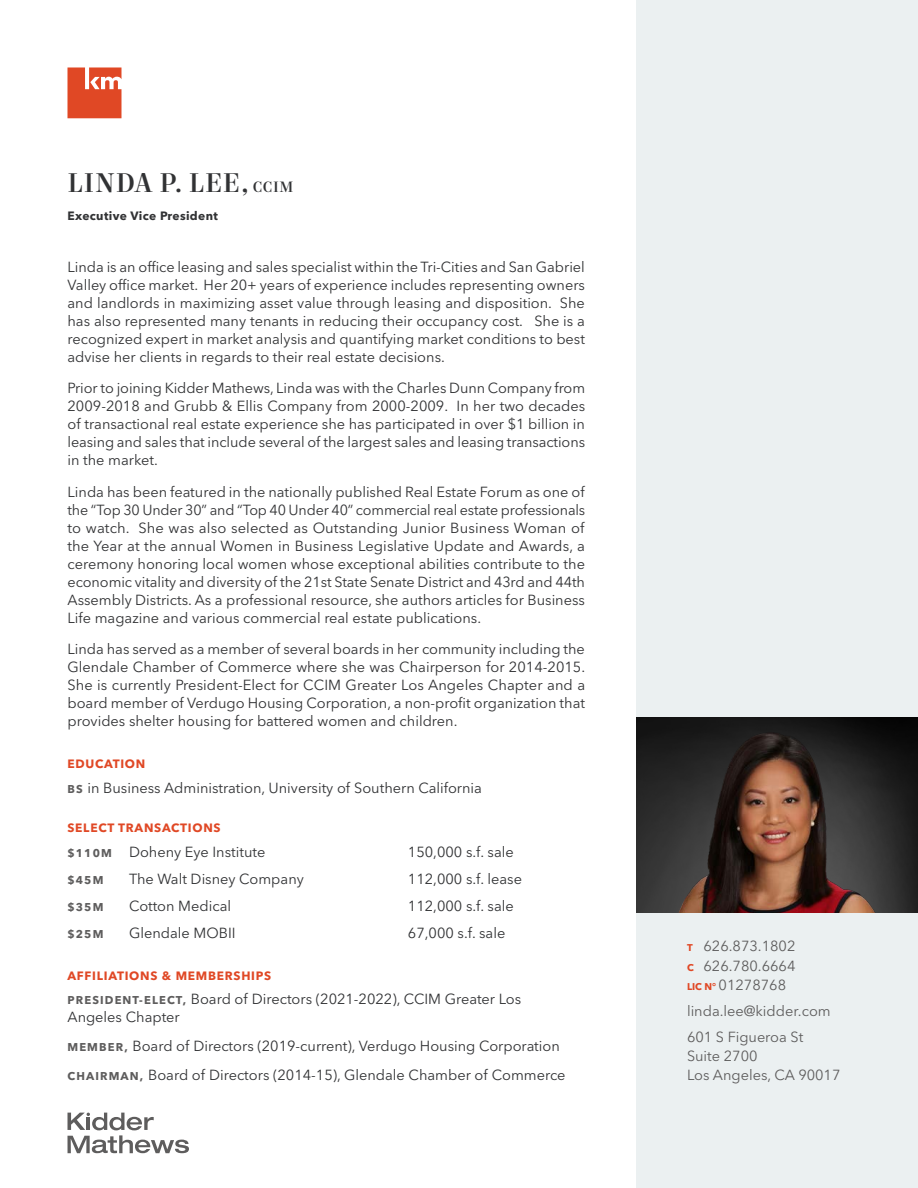
<style>
.page{position:relative;width:918px;height:1188px;background:#fff}
.page>*{position:absolute;margin:0;border:0;box-sizing:border-box;transform-origin:0 0}
.Resume_-_All_Caps_He{font:500 27px "Mort Modern 09";letter-spacing:.03em;color:#313234}
.Body_Copy_-_Charcoal{font:14.55px/18px "Avenir Next LT Pro";color:#313234;text-align:justify}
.Proposal_-_Bullets{font:14.55px/18px "Avenir Next LT Pro";color:#313234}
.Resume_-_Contact_Inf{font:14.55px/19.8px "Avenir Next LT Pro";color:#5e5d5d;text-align:justify}
.Subhead_-_Level_1{font:700 12px "Avenir Next LT Pro";letter-spacing:.06em;color:#e04825}
.Subhead_-_Level_2{font:700 12px "Avenir Next LT Pro";letter-spacing:.03em;color:#313234}
.Body_Copy_-_Charcoal-2{font:700 11.25px "Avenir Next LT Pro";letter-spacing:.1em;color:#5e5d5d}
.s1{font-size:15px}
.s2{font-weight:700;font-size:11.25px;color:#5e5d5d}
.s3{font-weight:700;font-size:9.75px;color:#e04825}
</style>
<div class="page">
<div style="left:636px;top:0;width:282px;height:1188px;background:#ebf0f1"></div>
<img style="left:636px;top:718px;width:281px;height:195px">
<svg style="left:67px;top:67px;width:54px;height:51px;background:#e45f41"></svg>
<svg style="left:68px;top:1113px;width:121px;height:40px"></svg>
<p class="Resume_-_All_Caps_He" style="left:68px;top:165px;width:228px">LINDA P. LEE, <span class="s1">CCIM</span></p>
<p class="Subhead_-_Level_2" style="left:68px;top:209px;width:152px">Executive Vice President</p>
<p class="Body_Copy_-_Charcoal" style="left:68px;top:258px;width:519px">Linda is an office leasing and sales specialist within the Tri-Cities and San Gabriel Valley office market. Her 20+ years of experience includes representing owners and landlords in maximizing asset value through leasing and disposition. She has also represented many tenants in reducing their occupancy cost. She is a recognized expert in market analysis and quantifying market conditions to best advise her clients in regards to their real estate decisions.</p>
<p class="Body_Copy_-_Charcoal" style="left:68px;top:379px;width:519px">Prior to joining Kidder Mathews, Linda was with the Charles Dunn Company from 2009-2018 and Grubb &amp; Ellis Company from 2000-2009. In her two decades of transactional real estate experience she has participated in over $1 billion in leasing and sales that include several of the largest sales and leasing transactions in the market.</p>
<p class="Body_Copy_-_Charcoal" style="left:68px;top:483px;width:519px">Linda has been featured in the nationally published Real Estate Forum as one of the “Top 30 Under 30” and “Top 40 Under 40” commercial real estate professionals to watch. She was also selected as Outstanding Junior Business Woman of the Year at the annual Women in Business Legislative Update and Awards, a ceremony honoring local women whose exceptional abilities contribute to the economic vitality and diversity of the 21st State Senate District and 43rd and 44th Assembly Districts. As a professional resource, she authors articles for Business Life magazine and various commercial real estate publications.</p>
<p class="Body_Copy_-_Charcoal" style="left:68px;top:640px;width:519px">Linda has served as a member of several boards in her community including the Glendale Chamber of Commerce where she was Chairperson for 2014-2015.<br>She is currently President-Elect for CCIM Greater Los Angeles Chapter and a board member of Verdugo Housing Corporation, a non-profit organization that provides shelter housing for battered women and children.</p>
<p class="Subhead_-_Level_1" style="left:68px;top:757px;width:79px">EDUCATION</p>
<p class="Proposal_-_Bullets" style="left:68px;top:779px;width:416px"><span class="s2">BS</span> in Business Administration, University of Southern California</p>
<p class="Subhead_-_Level_1" style="left:68px;top:821px;width:155px">SELECT TRANSACTIONS</p>
<p class="Body_Copy_-_Charcoal-2" style="left:68px;top:846px;width:46px">$110M</p>
<p class="Body_Copy_-_Charcoal" style="left:129px;top:843px;width:138px">Doheny Eye Institute</p>
<p class="Body_Copy_-_Charcoal" style="left:408px;top:843px;width:107px">150,000 s.f. sale</p>
<p class="Body_Copy_-_Charcoal-2" style="left:68px;top:873px;width:37px">$45M</p>
<p class="Body_Copy_-_Charcoal" style="left:129px;top:870px;width:176px">The Walt Disney Company</p>
<p class="Body_Copy_-_Charcoal" style="left:408px;top:870px;width:116px">112,000 s.f. lease</p>
<p class="Body_Copy_-_Charcoal-2" style="left:68px;top:900px;width:37px">$35M</p>
<p class="Body_Copy_-_Charcoal" style="left:129px;top:897px;width:104px">Cotton Medical</p>
<p class="Body_Copy_-_Charcoal" style="left:408px;top:897px;width:107px">112,000 s.f. sale</p>
<p class="Body_Copy_-_Charcoal-2" style="left:68px;top:927px;width:37px">$25M</p>
<p class="Body_Copy_-_Charcoal" style="left:129px;top:924px;width:108px">Glendale MOBII</p>
<p class="Body_Copy_-_Charcoal" style="left:408px;top:924px;width:99px">67,000 s.f. sale</p>
<p class="Subhead_-_Level_1" style="left:68px;top:968px;width:205px">AFFILIATIONS &amp; MEMBERSHIPS</p>
<p class="Proposal_-_Bullets" style="left:67px;top:990px;width:455px"><span class="s2">PRESIDENT-ELECT,</span> Board of Directors (2021-2022), CCIM Greater Los<br>Angeles Chapter</p>
<p class="Proposal_-_Bullets" style="left:68px;top:1037px;width:494px"><span class="s2">MEMBER,</span> Board of Directors (2019-current), Verdugo Housing Corporation</p>
<p class="Proposal_-_Bullets" style="left:68px;top:1066px;width:500px"><span class="s2">CHAIRMAN,</span> Board of Directors (2014-15), Glendale Chamber of Commerce</p>
<p class="Resume_-_Contact_Inf" style="left:687px;top:936px;width:110px"><span class="s3">T</span> 626.873.1802<br><span class="s3">C</span> 626.780.6664<br><span class="s3">LIC N°</span> 01278768</p>
<p class="Resume_-_Contact_Inf" style="left:687px;top:1001px;width:145px">linda.lee@kidder.com</p>
<p class="Resume_-_Contact_Inf" style="left:687px;top:1027px;width:155px;line-height:19px;text-align:left">601 S Figueroa St<br>Suite 2700<br>Los Angeles, CA 90017</p>
</div>
